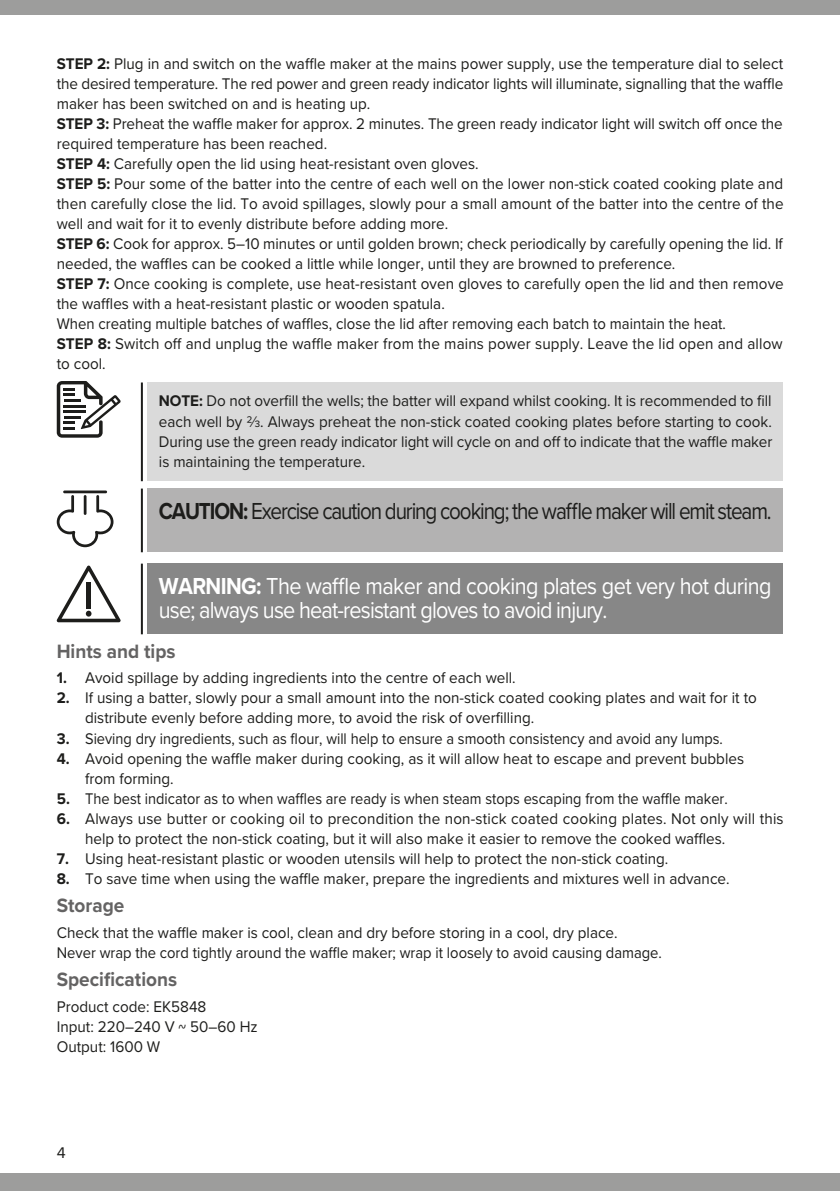
<style>
.page{position:relative;width:840px;height:1191px;background:#fff}
.page>*{position:absolute;margin:0;border:0;box-sizing:border-box;transform-origin:0 0}
.t1{font:24px/24px "Proxima Nova";letter-spacing:-.04em;color:#fff;scale:.9 1}
.t2{font:24px "Proxima Nova";letter-spacing:-.055em;color:#1d1d1b;scale:.86 1}
.t3{font:700 20px "Proxima Nova";color:#646363;scale:.95 1}
.t4{font:16px/20px "Proxima Nova";color:#1d1d1b;scale:.95 1}
.t5{font:16px "Proxima Nova";color:#1d1d1b;scale:.91 1}
.t6{font:16px "Proxima Nova";color:#1d1d1b}
.s1{font-weight:700}
</style>
<div class="page">
<div style="left:0;top:0;width:839px;height:14px;background:#9d9d9c"></div>
<div style="left:0;top:1174px;width:839px;height:17px;background:#9d9d9c"></div>
<div style="left:147px;top:382px;width:635px;height:99px;background:#dadada"></div>
<hr style="left:141px;top:382px;width:2px;height:99px;background:#1d1d1b">
<div style="left:147px;top:488px;width:635px;height:64px;background:#b3b2b2"></div>
<hr style="left:141px;top:488px;width:2px;height:64px;background:#1d1d1b">
<div style="left:147px;top:563px;width:635px;height:71px;background:#878787"></div>
<hr style="left:141px;top:563px;width:2px;height:71px;background:#1d1d1b">
<svg style="left:57px;top:381px;width:64px;height:57px"></svg>
<hr style="left:63px;top:490px;width:44px;height:3px;background:#1d1d1b">
<svg style="left:57px;top:495px;width:56px;height:52px"></svg>
<svg style="left:57px;top:565px;width:63px;height:57px"></svg>
<div style="left:86px;top:582px;width:5px;height:27px;background:#1d1d1b"></div>
<p class="t4" style="left:57px;top:53px;width:766px"><span class="s1">STEP 2:</span> Plug in and switch on the waffle maker at the mains power supply, use the temperature dial to select the desired temperature. The red power and green ready indicator lights will illuminate, signalling that the waffle maker has been switched on and is heating up.<br><span class="s1">STEP 3:</span> Preheat the waffle maker for approx. 2 minutes. The green ready indicator light will switch off once the required temperature has been reached.<br><span class="s1">STEP 4:</span> Carefully open the lid using heat-resistant oven gloves.<br><span class="s1">STEP 5:</span> Pour some of the batter into the centre of each well on the lower non-stick coated cooking plate and then carefully close the lid. To avoid spillages, slowly pour a small amount of the batter into the centre of the well and wait for it to evenly distribute before adding more.<br><span class="s1">STEP 6:</span> Cook for approx. 5–10 minutes or until golden brown; check periodically by carefully opening the lid. If needed, the waffles can be cooked a little while longer, until they are browned to preference.<br><span class="s1">STEP 7:</span> Once cooking is complete, use heat-resistant oven gloves to carefully open the lid and then remove the waffles with a heat-resistant plastic or wooden spatula.<br>When creating multiple batches of waffles, close the lid after removing each batch to maintain the heat.<br><span class="s1">STEP 8:</span> Switch off and unplug the waffle maker from the mains power supply. Leave the lid open and allow to cool.</p>
<p class="t4" style="left:159px;top:390px;width:647px;text-align:justify"><span class="s1">NOTE:</span> Do not overfill the wells; the batter will expand whilst cooking. It is recommended to fill each well by ⅔. Always preheat the non-stick coated cooking plates before starting to cook.<br>During use the green ready indicator light will cycle on and off to indicate that the waffle maker is maintaining the temperature.</p>
<h1 class="t2" style="left:159px;top:493px;width:713px"><span class="s1">CAUTION:</span> Exercise caution during cooking; the waffle maker will emit steam.</h1>
<h1 class="t1" style="left:159px;top:573px;width:681px"><span class="s1">WARNING:</span> The waffle maker and cooking plates get very hot during use; always use heat-resistant gloves to avoid injury.</h1>
<p class="t3" style="left:57px;top:636px;width:127px">Hints and tips</p>
<p class="t4" style="left:57px;top:667px;width:484px"><span class="s1">1.</span> Avoid spillage by adding ingredients into the centre of each well.</p>
<p class="t4" style="left:85px;top:687px;width:708px;text-indent:-28px"><span class="s1">2.</span> If using a batter, slowly pour a small amount into the non-stick coated cooking plates and wait for it to distribute evenly before adding more, to avoid the risk of overfilling.</p>
<p class="t5" style="left:57px;top:726px;width:733px"><span class="s1">3.</span> Sieving dry ingredients, such as flour, will help to ensure a smooth consistency and avoid any lumps.</p>
<p class="t4" style="left:85px;top:747px;width:694px;text-indent:-28px"><span class="s1">4.</span> Avoid opening the waffle maker during cooking, as it will allow heat to escape and prevent bubbles from forming.</p>
<p class="t5" style="left:57px;top:786px;width:738px"><span class="s1">5.</span> The best indicator as to when waffles are ready is when steam stops escaping from the waffle maker.</p>
<p class="t4" style="left:85px;top:807px;width:736px;text-indent:-28px"><span class="s1">6.</span> Always use butter or cooking oil to precondition the non-stick coated cooking plates. Not only will this help to protect the non-stick coating, but it will also make it easier to remove the cooked waffles.</p>
<p class="t4" style="left:57px;top:847px;width:645px"><span class="s1">7.</span> Using heat-resistant plastic or wooden utensils will help to protect the non-stick coating.</p>
<p class="t4" style="left:57px;top:867px;width:709px"><span class="s1">8.</span> To save time when using the waffle maker, prepare the ingredients and mixtures well in advance.</p>
<p class="t3" style="left:57px;top:890px;width:73px">Storage</p>
<p class="t4" style="left:57px;top:921px;width:638px">Check that the waffle maker is cool, clean and dry before storing in a cool, dry place.<br>Never wrap the cord tightly around the waffle maker; wrap it loosely to avoid causing damage.</p>
<p class="t3" style="left:57px;top:964px;width:128px">Specifications</p>
<p class="t4" style="left:57px;top:996px;width:213px">Product code: EK5848<br>Input: 220–240 V ~ 50–60 Hz<br>Output: 1600 W</p>
<p class="t6" style="left:57px;top:1141px;width:10px">4</p>
</div>
